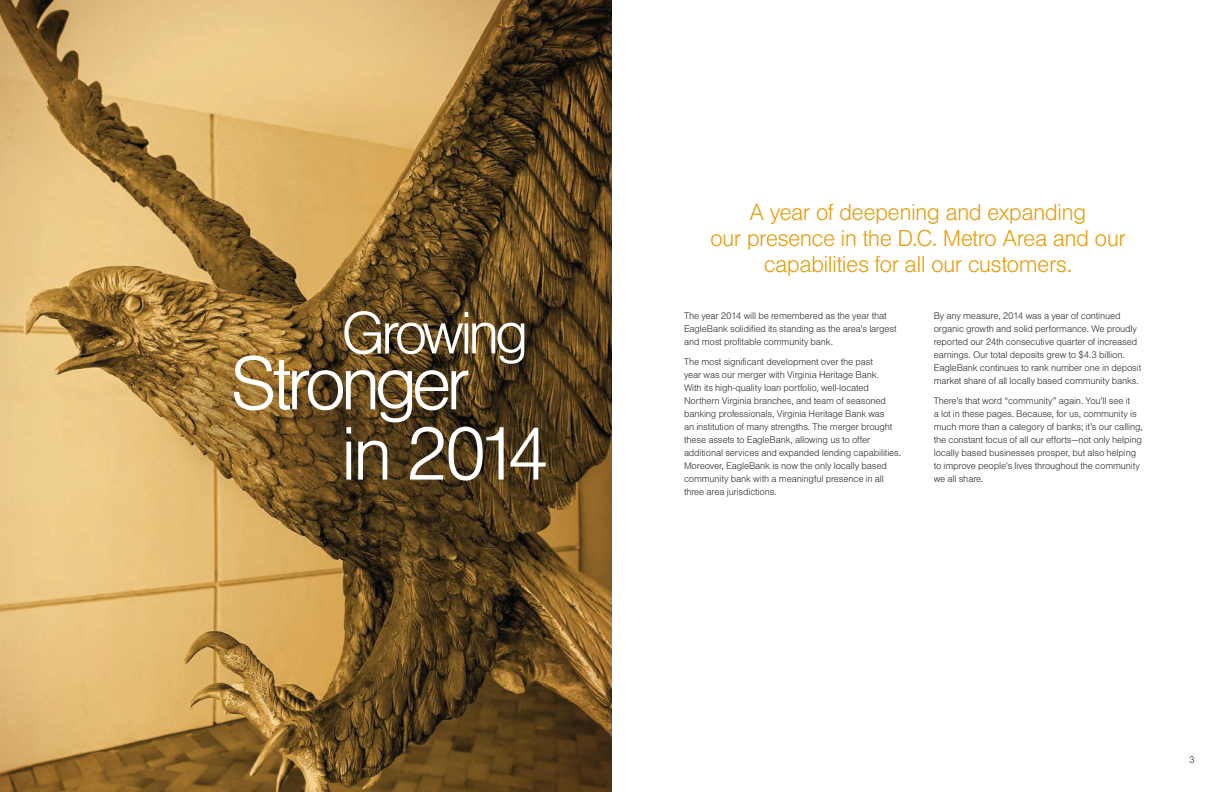
<style>
.page{position:relative;width:1224px;height:792px;background:#fff}
.page>*{position:absolute;margin:0;border:0;box-sizing:border-box;transform-origin:0 0}
.t1{font:300 79px "Nimbus San";letter-spacing:-.08em;color:#fff}
.t2{font:300 78.5px "Nimbus San";letter-spacing:-.105em;color:#fff}
.t3{font:300 62.2px "Nimbus San";letter-spacing:-.08em;color:#fff}
.t4{font:300 24px/26px "Nimbus San";letter-spacing:-.025em;color:#e6a218;text-align:center}
.t5{font:300 10px/13px "Nimbus San";letter-spacing:-.015em;color:#30353a}
</style>
<div class="page">
<img style="left:0;top:0;width:612px;height:792px">
<h3 class="t3" style="left:341px;top:300px;width:189px">Growing</h3>
<h1 class="t1" style="left:231px;top:342px;width:241px">Stronger</h1>
<h2 class="t2" style="left:341px;top:413px;width:211px">in 2014</h2>
<h3 class="t4" style="left:710px;top:200px;width:417px">A year of deepening and expanding<br>our presence in the D.C. Metro Area and our capabilities for all our customers.</h3>
<p class="t5" style="left:684px;top:309px;width:214px">The year 2014 will be remembered as the year that<br>EagleBank solidified its standing as the area’s largest and most profitable community bank.</p>
<p class="t5" style="left:684px;top:355px;width:219px">The most significant development over the past<br>year was our merger with Virginia Heritage Bank.<br>With its high-quality loan portfolio, well-located Northern Virginia branches, and team of seasoned banking professionals, Virginia Heritage Bank was<br>an institution of many strengths. The merger brought these assets to EagleBank, allowing us to offer additional services and expanded lending capabilities.<br>Moreover, EagleBank is now the only locally based community bank with a meaningful presence in all three area jurisdictions.</p>
<p class="t5" style="left:934px;top:309px;width:209px">By any measure, 2014 was a year of continued organic growth and solid performance. We proudly reported our 24th consecutive quarter of increased earnings. Our total deposits grew to $4.3 billion.<br>EagleBank continues to rank number one in deposit market share of all locally based community banks.</p>
<p class="t5" style="left:934px;top:394px;width:210px">There’s that word “community” again. You’ll see it<br>a lot in these pages. Because, for us, community is much more than a category of banks; it’s our calling, the constant focus of all our efforts—not only helping locally based businesses prosper, but also helping to improve people’s lives throughout the community we all share.</p>
<p class="t5" style="left:1189px;top:754px;width:7px">3</p>
</div>
